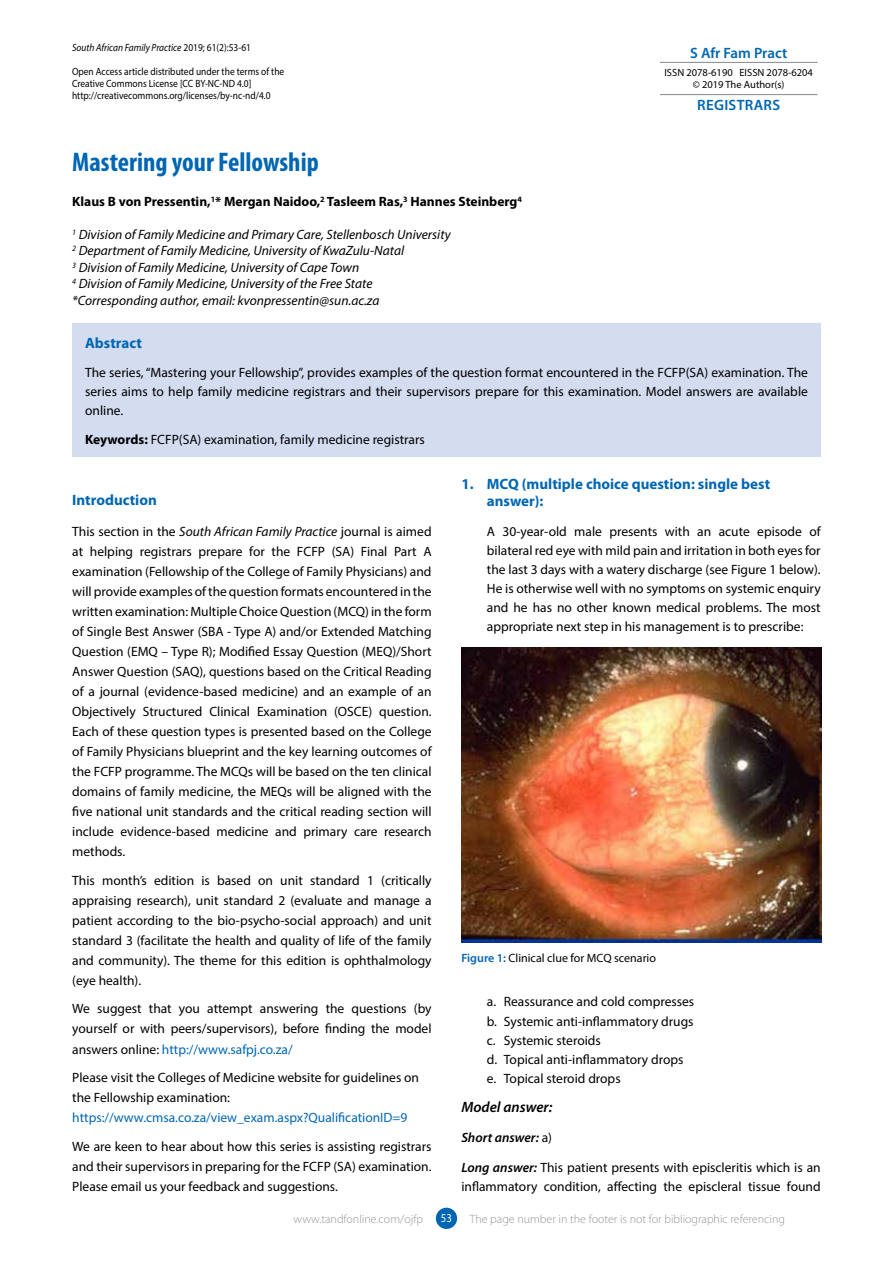
<style>
.page{position:relative;width:893px;height:1263px;background:#fff}
.page>*{position:absolute;margin:0;border:0;box-sizing:border-box;transform-origin:0 0}
.t1{font:700 condensed 27px "Myriad Pro";color:#0066b3}
.t2{font:700 15px/16.8px "Myriad Pro";color:#0066b3}
.t3{font:italic 600 15px "Myriad Pro";color:#000}
.t4{font:600 15px "Myriad Pro";letter-spacing:-.005em;color:#0066b3}
.t5{font:600 15px "Myriad Pro";letter-spacing:.02em;color:#0066b3}
.t6{font:13.5px/20px "Myriad Pro";color:#000;text-align:justify}
.t7{font:italic 13.5px/16.5px "Myriad Pro";color:#000}
.t8{font:700 13.5px "Myriad Pro";color:#000}
.t9{font:13.5px "Myriad Pro";color:#0066b3}
.t10{font:300 12px "Myriad Pro";color:#939598}
.t11{font:12px "Myriad Pro";color:#000}
.t12{font:12px "Myriad Pro";color:#fff;scale:.9 1}
.t13{font:10.5px/12px "Myriad Pro";color:#000;scale:.9 1}
.t14{font:10.5px/12px "Myriad Pro";color:#000;text-align:center}
.t15{font:italic 10.5px "Myriad Pro";color:#000;scale:.9 1}
.s1{font-style:normal}
.s2{font-weight:700}
.s3{font-style:italic}
.s4{color:#0066b3}
.s5{font-weight:600;color:#0066b3}
.s6{font-weight:600;font-style:italic}
</style>
<div class="page">
<div style="left:436px;top:1208px;width:21px;height:21px;background:#0066b3;border-radius:50%"></div>
<div style="left:72px;top:324px;width:749px;height:133px;background:#d4dcf0"></div>
<hr style="left:660px;top:62px;width:157px;height:1px;background:#939598">
<hr style="left:660px;top:94px;width:157px;height:1px;background:#939598">
<img style="left:461px;top:647px;width:360px;height:295px">
<p class="t15" style="left:72px;top:41px;width:200px">South African Family Practice <span class="s1">2019; 61(2):53-61</span></p>
<p class="t13" style="left:72px;top:65px;width:237px">Open Access article distributed under the terms of the<br>Creative Commons License [CC BY-NC-ND 4.0] http://creativecommons.org/licenses/by-nc-nd/4.0</p>
<h1 class="t1" style="left:72px;top:145px;width:248px">Mastering your Fellowship</h1>
<p class="t8" style="left:72px;top:192px;width:451px">Klaus B von Pressentin,<sup>1</sup>* Mergan Naidoo,<sup>2</sup> Tasleem Ras,<sup>3</sup> Hannes Steinberg<sup>4</sup></p>
<p class="t7" style="left:72px;top:226px;width:380px"><sup>1</sup> Division of Family Medicine and Primary Care, Stellenbosch University <sup>2</sup> Department of Family Medicine, University of KwaZulu-Natal<br><sup>3</sup> Division of Family Medicine, University of Cape Town<br><sup>4</sup> Division of Family Medicine, University of the Free State *Corresponding author, email: kvonpressentin@sun.ac.za</p>
<p class="t4" style="left:690px;top:43px;width:99px">S Afr Fam Pract</p>
<p class="t14" style="left:664px;top:66px;width:150px">ISSN 2078-6190 EISSN 2078-6204 © 2019 The Author(s)</p>
<p class="t5" style="left:697px;top:96px;width:85px">REGISTRARS</p>
<p class="t2" style="left:85px;top:334px;width:58px">Abstract</p>
<p class="t6" style="left:85px;top:363px;width:724px;line-height:18.8px">The series, “Mastering your Fellowship”, provides examples of the question format encountered in the FCFP(SA) examination. The series aims to help family medicine registrars and their supervisors prepare for this examination. Model answers are available online.</p>
<p class="t6" style="left:85px;top:429px;width:341px"><span class="s2">Keywords:</span> FCFP(SA) examination, family medicine registrars</p>
<p class="t2" style="left:72px;top:491px;width:86px">Introduction</p>
<p class="t6" style="left:72px;top:521px;width:361px">This section in the <span class="s3">South African Family Practice</span> journal is aimed at helping registrars prepare for the FCFP (SA) Final Part A examination (Fellowship of the College of Family Physicians) and will provide examples of the question formats encountered in the written examination: Multiple Choice Question (MCQ) in the form of Single Best Answer (SBA - Type A) and/or Extended Matching Question (EMQ – Type R); Modified Essay Question (MEQ)/Short Answer Question (SAQ), questions based on the Critical Reading of a journal (evidence-based medicine) and an example of an Objectively Structured Clinical Examination (OSCE) question.<br>Each of these question types is presented based on the College of Family Physicians blueprint and the key learning outcomes of the FCFP programme. The MCQs will be based on the ten clinical domains of family medicine, the MEQs will be aligned with the five national unit standards and the critical reading section will include evidence-based medicine and primary care research methods.</p>
<p class="t6" style="left:72px;top:870px;width:361px">This month’s edition is based on unit standard 1 (critically appraising research), unit standard 2 (evaluate and manage a patient according to the bio-psycho-social approach) and unit standard 3 (facilitate the health and quality of life of the family and community). The theme for this edition is ophthalmology (eye health).</p>
<p class="t6" style="left:72px;top:999px;width:361px">We suggest that you attempt answering the questions (by yourself or with peers/supervisors), before finding the model answers online: <span class="s4">http://www.safpj.co.za/</span></p>
<p class="t6" style="left:72px;top:1067px;width:348px">Please visit the Colleges of Medicine website for guidelines on the Fellowship examination:</p>
<p class="t9" style="left:72px;top:1109px;width:337px">https://www.cmsa.co.za/view_exam.aspx?QualificationID=9</p>
<p class="t6" style="left:72px;top:1136px;width:361px">We are keen to hear about how this series is assisting registrars and their supervisors in preparing for the FCFP (SA) examination.<br>Please email us your feedback and suggestions.</p>
<p class="t2" style="left:487px;top:475px;width:285px;text-indent:-26px">1. MCQ (multiple choice question: single best answer):</p>
<p class="t6" style="left:487px;top:521px;width:335px;line-height:19px">A 30-year-old male presents with an acute episode of bilateral red eye with mild pain and irritation in both eyes for the last 3 days with a watery discharge (see Figure 1 below).<br>He is otherwise well with no symptoms on systemic enquiry and he has no other known medical problems. The most appropriate next step in his management is to prescribe:</p>
<p class="t11" style="left:461px;top:950px;width:196px"><span class="s5">Figure 1:</span> Clinical clue for MCQ scenario</p>
<p class="t6" style="left:487px;top:992px;width:209px;line-height:19px;text-align:left">a. Reassurance and cold compresses b. Systemic anti-inflammatory drugs c. Systemic steroids<br>d. Topical anti-inflammatory drops e. Topical steroid drops</p>
<p class="t3" style="left:461px;top:1098px;width:93px">Model answer:</p>
<p class="t6" style="left:461px;top:1122px;width:361px;line-height:29.7px"><span class="s6">Short answer:</span> a)<br><span class="s6">Long answer:</span> This patient presents with episcleritis which is an</p>
<p class="t6" style="left:461px;top:1176px;width:361px">inflammatory condition, affecting the episcleral tissue found</p>
<p class="t10" style="left:294px;top:1212px;width:131px">www.tandfonline.com/ojfp</p>
<p class="t12" style="left:441px;top:1211px;width:14px">53</p>
<p class="t10" style="left:470px;top:1212px;width:317px">The page number in the footer is not for bibliographic referencing</p>
</div>
